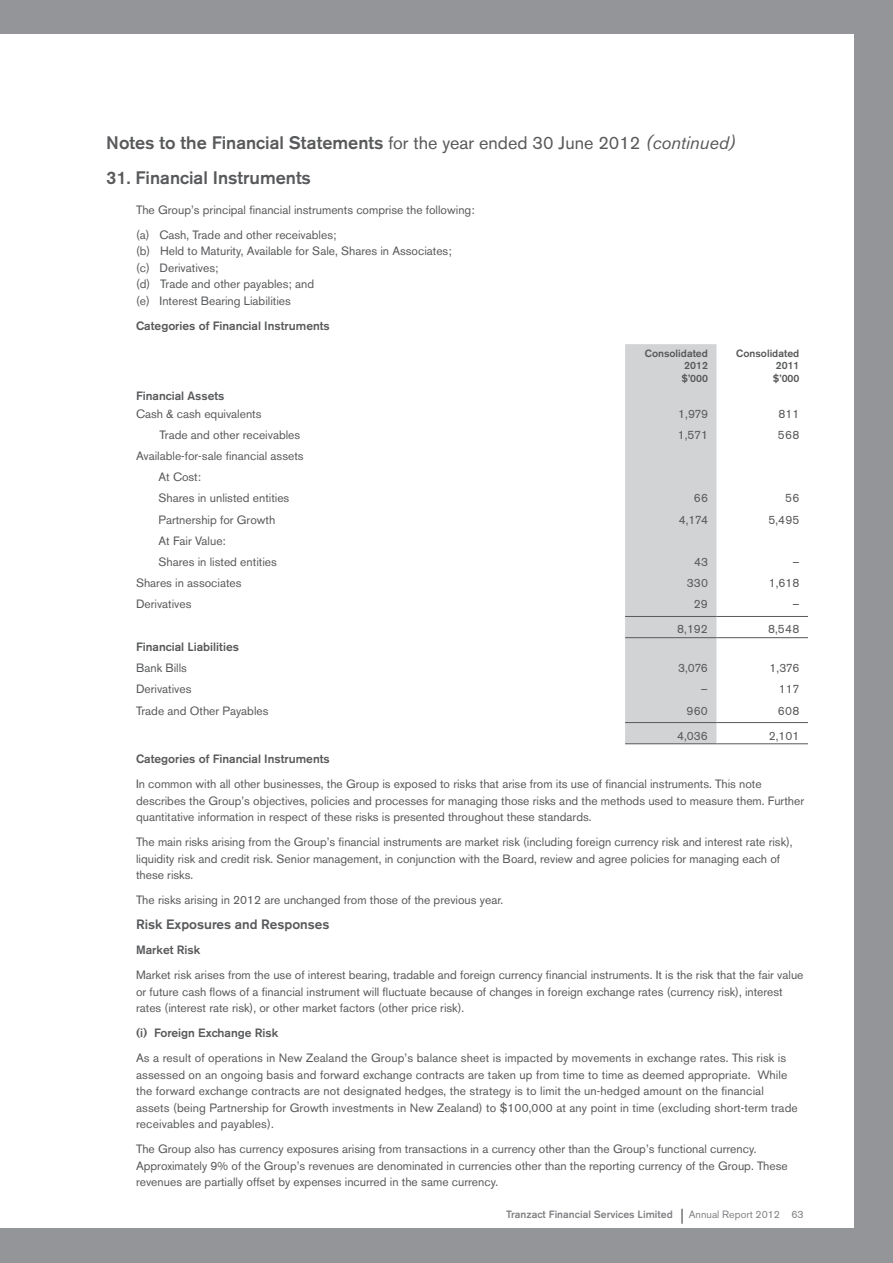
<style>
.page{position:relative;width:893px;height:1263px;background:#fff}
.page>*{position:absolute;margin:0;border:0;box-sizing:border-box;transform-origin:0 0}
.t1{font:500 18px "Akzidenz Grotesk BE";color:#58595b}
.t2{font:500 13.5px "Akzidenz Grotesk BE";color:#58595b}
.t3{font:12px/16.5px "Akzidenz Grotesk BE";color:#58595b}
.t4{font:500 12px "Akzidenz Grotesk BE";color:#58595b}
.t5{font:500 10.5px "Akzidenz Grotesk BE";color:#808285}
.t6{font:500 10.5px/12.6px "Akzidenz Grotesk BE";color:#58595b;text-align:justify}
.s1{font-weight:400}
.s2{font-weight:400;font-style:italic}
.s3{font-weight:400;font-size:15px;color:#58595b}
</style>
<div class="page">
<div style="left:0;top:0;width:893px;height:34px;background:#939598"></div>
<div style="left:0;top:1229px;width:887px;height:34px;background:#939598"></div>
<div style="left:854px;top:19px;width:39px;height:1244px;background:#939598"></div>
<div style="left:625px;top:344px;width:91px;height:399px;background:#d1d3d4"></div>
<hr style="left:625px;top:637px;width:91px;height:1px;background:#58595b">
<hr style="left:716px;top:637px;width:92px;height:1px;background:#58595b">
<hr style="left:625px;top:743px;width:91px;height:1px;background:#58595b">
<hr style="left:716px;top:743px;width:92px;height:1px;background:#58595b">
<hr style="left:625px;top:616px;width:91px;height:1px;background:#58595b">
<hr style="left:716px;top:616px;width:92px;height:1px;background:#58595b">
<hr style="left:625px;top:722px;width:91px;height:1px;background:#58595b">
<hr style="left:716px;top:722px;width:92px;height:1px;background:#58595b">
<h1 class="t1" style="left:106px;top:132px;width:631px">Notes to the Financial Statements <span class="s1">for the year ended 30 June 2012</span> <span class="s2">(continued)</span></h1>
<h1 class="t1" style="left:106px;top:167px;width:206px">31. Financial Instruments</h1>
<p class="t3" style="left:136px;top:197px;width:340px;line-height:25px">The Group’s principal financial instruments comprise the following: (a) Cash, Trade and other receivables;</p>
<p class="t3" style="left:136px;top:243px;width:317px">(b) Held to Maturity, Available for Sale, Shares in Associates; (c) Derivatives;<br>(d) Trade and other payables; and<br>(e) Interest Bearing Liabilities</p>
<p class="t4" style="left:136px;top:318px;width:195px">Categories of Financial Instruments</p>
<p class="t6" style="left:682px;top:347px;width:28px;text-indent:-37px">Consolidated 2012 $’000</p>
<p class="t6" style="left:773px;top:347px;width:28px;text-indent:-37px">Consolidated 2011 $’000</p>
<p class="t4" style="left:136px;top:388px;width:90px">Financial Assets</p>
<p class="t3" style="left:136px;top:405px;width:127px">Cash &amp; cash equivalents</p>
<p class="t3" style="left:678px;top:405px;width:31px">1,979</p>
<p class="t3" style="left:778px;top:405px;width:22px">811</p>
<p class="t3" style="left:159px;top:426px;width:142px">Trade and other receivables</p>
<p class="t3" style="left:678px;top:426px;width:32px">1,571</p>
<p class="t3" style="left:778px;top:426px;width:23px">568</p>
<p class="t3" style="left:159px;top:445px;width:147px;line-height:21.1px;text-indent:-22px">Available-for-sale financial assets<br>At Cost:<br>Shares in unlisted entities</p>
<p class="t3" style="left:694px;top:490px;width:16px">66</p>
<p class="t3" style="left:785px;top:490px;width:16px">56</p>
<p class="t3" style="left:159px;top:511px;width:118px">Partnership for Growth</p>
<p class="t3" style="left:679px;top:511px;width:31px">4,174</p>
<p class="t3" style="left:768px;top:511px;width:32px">5,495</p>
<p class="t3" style="left:159px;top:530px;width:120px;line-height:21.1px">At Fair Value:<br>Shares in listed entities</p>
<p class="t3" style="left:694px;top:554px;width:15px">43</p>
<p class="t3" style="left:792px;top:554px;width:8px">–</p>
<p class="t3" style="left:136px;top:575px;width:107px">Shares in associates</p>
<p class="t3" style="left:687px;top:575px;width:23px">330</p>
<p class="t3" style="left:769px;top:575px;width:32px">1,618</p>
<p class="t3" style="left:136px;top:596px;width:57px">Derivatives</p>
<p class="t3" style="left:694px;top:596px;width:15px">29</p>
<p class="t3" style="left:792px;top:596px;width:8px">–</p>
<p class="t3" style="left:677px;top:621px;width:32px">8,192</p>
<p class="t3" style="left:768px;top:621px;width:33px">8,548</p>
<p class="t4" style="left:136px;top:640px;width:104px">Financial Liabilities</p>
<p class="t3" style="left:136px;top:660px;width:52px">Bank Bills</p>
<p class="t3" style="left:678px;top:660px;width:31px">3,076</p>
<p class="t3" style="left:770px;top:660px;width:31px">1,376</p>
<p class="t3" style="left:136px;top:681px;width:57px">Derivatives</p>
<p class="t3" style="left:701px;top:681px;width:8px">–</p>
<p class="t3" style="left:779px;top:681px;width:22px">117</p>
<p class="t3" style="left:136px;top:702px;width:134px">Trade and Other Payables</p>
<p class="t3" style="left:686px;top:702px;width:23px">960</p>
<p class="t3" style="left:778px;top:702px;width:23px">608</p>
<p class="t3" style="left:677px;top:727px;width:32px">4,036</p>
<p class="t3" style="left:769px;top:727px;width:32px">2,101</p>
<p class="t4" style="left:136px;top:752px;width:195px">Categories of Financial Instruments</p>
<p class="t3" style="left:136px;top:776px;width:670px">In common with all other businesses, the Group is exposed to risks that arise from its use of financial instruments. This note describes the Group’s objectives, policies and processes for managing those risks and the methods used to measure them. Further quantitative information in respect of these risks is presented throughout these standards.</p>
<p class="t3" style="left:136px;top:834px;width:658px">The main risks arising from the Group’s financial instruments are market risk (including foreign currency risk and interest rate risk), liquidity risk and credit risk. Senior management, in conjunction with the Board, review and agree policies for managing each of these risks.</p>
<p class="t3" style="left:136px;top:892px;width:369px">The risks arising in 2012 are unchanged from those of the previous year.</p>
<p class="t2" style="left:136px;top:916px;width:195px">Risk Exposures and Responses</p>
<p class="t4" style="left:136px;top:943px;width:66px">Market Risk</p>
<p class="t3" style="left:136px;top:967px;width:669px">Market risk arises from the use of interest bearing, tradable and foreign currency financial instruments. It is the risk that the fair value or future cash flows of a financial instrument will fluctuate because of changes in foreign exchange rates (currency risk), interest rates (interest rate risk), or other market factors (other price risk).</p>
<p class="t4" style="left:136px;top:1026px;width:144px">(i) Foreign Exchange Risk</p>
<p class="t3" style="left:136px;top:1050px;width:663px">As a result of operations in New Zealand the Group’s balance sheet is impacted by movements in exchange rates. This risk is assessed on an ongoing basis and forward exchange contracts are taken up from time to time as deemed appropriate. While the forward exchange contracts are not designated hedges, the strategy is to limit the un-hedged amount on the financial assets (being Partnership for Growth investments in New Zealand) to $100,000 at any point in time (excluding short-term trade receivables and payables).</p>
<p class="t3" style="left:136px;top:1141px;width:653px">The Group also has currency exposures arising from transactions in a currency other than the Group’s functional currency.<br>Approximately 9% of the Group’s revenues are denominated in currencies other than the reporting currency of the Group. These revenues are partially offset by expenses incurred in the same currency.</p>
<p class="t5" style="left:506px;top:1208px;width:299px">Tranzact Financial Services Limited <span class="s3">|</span> <span class="s1">Annual Report 2012 63</span></p>
</div>
